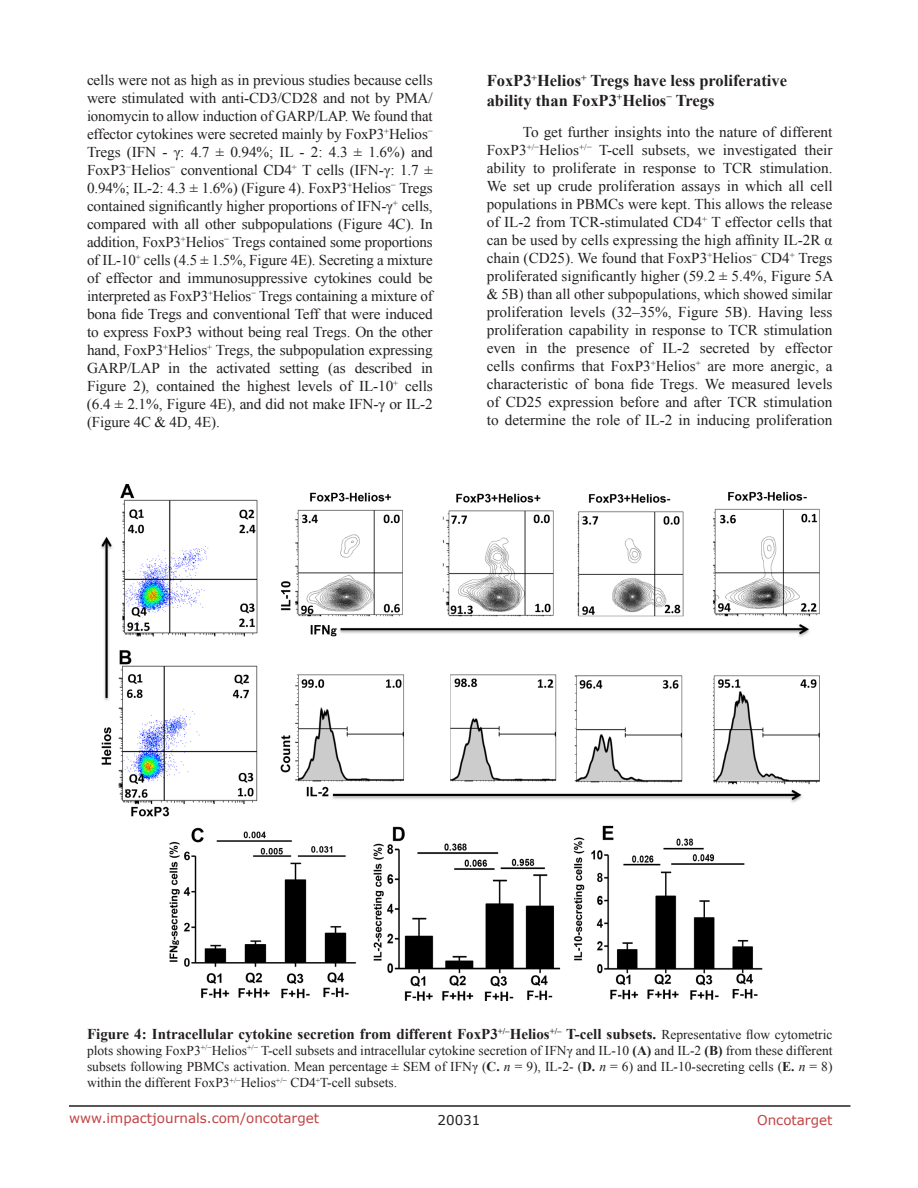
<style>
.page{position:relative;width:918px;height:1188px;background:#fff}
.page>*{position:absolute;margin:0;border:0;box-sizing:border-box;transform-origin:0 0}
.t1{font:700 16.5px/19.8px "Times New Roman";color:#231f20}
.t2{font:15px/18px "Times New Roman";letter-spacing:-.005em;color:#231f20;text-align:justify}
.t3{font:700 15px "Times New Roman";color:#231f20}
.t4{font:13.5px/16.2px "Times New Roman";color:#231f20;text-align:justify}
.t5{font:13.5px "Verdana";color:#c14141}
.t6{font:13.5px "Verdana";color:#231f20}
.s1{font-weight:400;font-size:13.5px}
.s2{font-weight:700}
.s3{font-style:italic}
</style>
<div class="page">
<hr style="left:69px;top:1105px;width:781px;height:2px;background:#231f20">
<img style="left:101px;top:484px;width:719px;height:516px">
<p class="t2" style="left:87px;top:71px;width:347px">cells were not as high as in previous studies because cells were stimulated with anti-CD3/CD28 and not by PMA/ ionomycin to allow induction of GARP/LAP. We found that effector cytokines were secreted mainly by FoxP3<sup>+</sup>Helios<sup>− </sup>Tregs (IFN - γ: 4.7 ± 0.94%; IL - 2: 4.3 ± 1.6%) and FoxP3<sup>−</sup>Helios<sup>−</sup> conventional CD4<sup>+</sup> T cells (IFN-γ: 1.7 ± 0.94%; IL-2: 4.3 ± 1.6%) (Figure 4). FoxP3<sup>+</sup>Helios<sup>−</sup> Tregs contained significantly higher proportions of IFN-γ<sup>+</sup> cells, compared with all other subpopulations (Figure 4C). In addition, FoxP3<sup>+</sup>Helios<sup>−</sup> Tregs contained some proportions of IL-10<sup>+</sup> cells (4.5 ± 1.5%, Figure 4E). Secreting a mixture of effector and immunosuppressive cytokines could be interpreted as FoxP3<sup>+</sup>Helios<sup>−</sup> Tregs containing a mixture of bona fide Tregs and conventional Teff that were induced to express FoxP3 without being real Tregs. On the other hand, FoxP3<sup>+</sup>Helios<sup>+</sup> Tregs, the subpopulation expressing GARP/LAP in the activated setting (as described in Figure 2), contained the highest levels of IL-10<sup>+</sup> cells (6.4 ± 2.1%, Figure 4E), and did not make IFN-γ or IL-2 (Figure 4C &amp; 4D, 4E).</p>
<p class="t1" style="left:487px;top:70px;width:302px">FoxP3<sup>+</sup>Helios<sup>+</sup> Tregs have less proliferative ability than FoxP3<sup>+</sup>Helios<sup>−</sup> Tregs</p>
<p class="t2" style="left:487px;top:123px;width:348px;text-indent:36px">To get further insights into the nature of different FoxP3<sup>+/−</sup>Helios<sup>+/−</sup> T-cell subsets, we investigated their ability to proliferate in response to TCR stimulation.<br>We set up crude proliferation assays in which all cell populations in PBMCs were kept. This allows the release of IL-2 from TCR-stimulated CD4<sup>+</sup> T effector cells that can be used by cells expressing the high affinity IL-2R α chain (CD25). We found that FoxP3<sup>+</sup>Helios<sup>−</sup> CD4<sup>+</sup> Tregs proliferated significantly higher (59.2 ± 5.4%, Figure 5A &amp; 5B) than all other subpopulations, which showed similar proliferation levels (32–35%, Figure 5B). Having less proliferation capability in response to TCR stimulation even in the presence of IL-2 secreted by effector cells confirms that FoxP3<sup>+</sup>Helios<sup>+</sup> are more anergic, a characteristic of bona fide Tregs. We measured levels of CD25 expression before and after TCR stimulation to determine the role of IL-2 in inducing proliferation</p>
<p class="t3" style="left:87px;top:1023px;width:747px">Figure 4: Intracellular cytokine secretion from different FoxP3<sup>+/–</sup>Helios<sup>+/–</sup> T-cell subsets. <span class="s1">Representative flow cytometric</span></p>
<p class="t4" style="left:87px;top:1042px;width:747px">plots showing FoxP3<sup>+/−</sup>Helios<sup>+/−</sup> T-cell subsets and intracellular cytokine secretion of IFNγ and IL-10 <span class="s2">(A)</span> and IL-2 <span class="s2">(B)</span> from these different subsets following PBMCs activation. Mean percentage ± SEM of IFNγ (<span class="s2">C.</span> <span class="s3">n</span> = 9), IL-2- (<span class="s2">D.</span> <span class="s3">n</span> = 6) and IL-10-secreting cells (<span class="s2">E.</span> <span class="s3">n</span> = 8) within the different FoxP3<sup>+/−</sup>Helios<sup>+/−</sup> CD4<sup>+</sup>T-cell subsets.</p>
<p class="t5" style="left:69px;top:1109px;width:252px">www.impactjournals.com/oncotarget</p>
<p class="t6" style="left:438px;top:1111px;width:44px">20031</p>
<p class="t5" style="left:757px;top:1111px;width:77px">Oncotarget</p>
</div>
